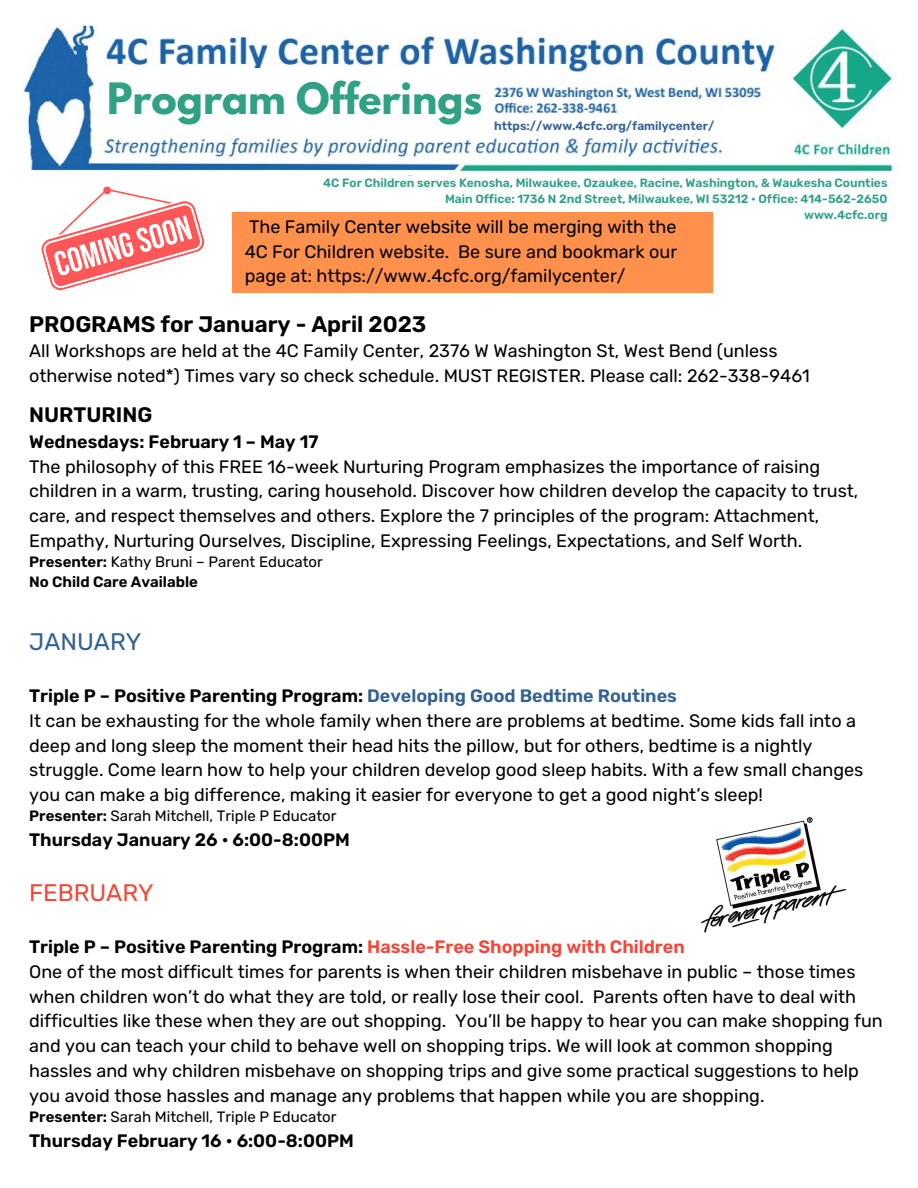
<style>
.page{position:relative;width:918px;height:1188px;background:#fff}
.page>*{position:absolute;margin:0;border:0;box-sizing:border-box;transform-origin:0 0}
.t1{font:700 38.25px "League Spartan";color:#31a186}
.t2{font:24px "Rubik";color:#f04839}
.t3{font:24px "Rubik";color:#336192}
.t4{font:600 22.5px "Rubik";color:#000}
.t5{font:600 21px "Rubik";color:#000}
.t6{font:18px/24.8px "Rubik";color:#000}
.t7{font:600 18px "Rubik";color:#000}
.t8{font:15px "Rubik";color:#000}
.t9{font:600 15px/20.2px "Rubik";color:#000}
.t10{font:600 12px/16px "Rubik";color:#31a186;text-align:right}
.t11{font:600 12px "Rubik";color:#336192}
.s1{font-weight:400}
.s2{font-weight:600}
.s3{font-weight:600;color:#336192}
.s4{font-weight:600;color:#f04839}
</style>
<div class="page">
<img style="left:22px;top:24px;width:872px;height:152px">
<div style="left:494px;top:114px;width:228px;height:22px;background:#fff"></div>
<img style="left:701px;top:817px;width:145px;height:116px">
<div style="left:101px;top:68px;width:387px;height:65px;background:#fff"></div>
<svg style="left:29px;top:165px;width:178px;height:126px"></svg>
<div style="left:232px;top:212px;width:480px;height:80px;background:#ff914d"></div>
<h1 class="t1" style="left:107px;top:80px;width:377px">Program Offerings</h1>
<p class="t11" style="left:494px;top:119px;width:222px">https://www.4cfc.org/familycenter/</p>
<p class="t10" style="left:323px;top:175px;width:566px">4C For Children serves Kenosha, Milwaukee, Ozaukee, Racine, Washington, &amp; Waukesha Counties<br>Main Office: 1736 N 2nd Street, Milwaukee, WI 53212 • Office: 414-562-2650<br>www.4cfc.org</p>
<p class="t6" style="left:245px;top:214px;width:434px;text-align:justify">The Family Center website will be merging with the 4C For Children website. Be sure and bookmark our page at: https://www.4cfc.org/familycenter/</p>
<p class="t4" style="left:29px;top:311px;width:399px">PROGRAMS for January - April 2023</p>
<p class="t6" style="left:29px;top:339px;width:782px">All Workshops are held at the 4C Family Center, 2376 W Washington St, West Bend (unless otherwise noted*) Times vary so check schedule. MUST REGISTER. Please call: 262-338-9461</p>
<p class="t5" style="left:29px;top:402px;width:125px">NURTURING</p>
<p class="t7" style="left:29px;top:431px;width:291px">Wednesdays: February 1 – May 17</p>
<p class="t6" style="left:29px;top:454px;width:831px">The philosophy of this FREE 16-week Nurturing Program emphasizes the importance of raising children in a warm, trusting, caring household. Discover how children develop the capacity to trust, care, and respect themselves and others. Explore the 7 principles of the program: Attachment, Empathy, Nurturing Ourselves, Discipline, Expressing Feelings, Expectations, and Self Worth.</p>
<p class="t9" style="left:29px;top:552px;width:295px">Presenter: <span class="s1">Kathy Bruni – Parent Educator<br></span>No Child Care Available</p>
<h2 class="t3" style="left:29px;top:628px;width:114px">JANUARY</h2>
<p class="t6" style="left:29px;top:684px;width:836px"><span class="s2">Triple P – Positive Parenting Program:</span> <span class="s3">Developing Good Bedtime Routines<br></span>It can be exhausting for the whole family when there are problems at bedtime. Some kids fall into a deep and long sleep the moment their head hits the pillow, but for others, bedtime is a nightly struggle. Come learn how to help your children develop good sleep habits. With a few small changes you can make a big difference, making it easier for everyone to get a good night’s sleep!</p>
<p class="t8" style="left:29px;top:807px;width:309px"><span class="s2">Presenter:</span> Sarah Mitchell, Triple P Educator</p>
<p class="t7" style="left:29px;top:829px;width:322px">Thursday January 26 • 6:00-8:00PM</p>
<h2 class="t2" style="left:29px;top:879px;width:126px">FEBRUARY</h2>
<p class="t6" style="left:29px;top:935px;width:855px"><span class="s2">Triple P – Positive Parenting Program:</span> <span class="s4">Hassle-Free Shopping with Children<br></span>One of the most difficult times for parents is when their children misbehave in public – those times when children won’t do what they are told, or really lose their cool. Parents often have to deal with difficulties like these when they are out shopping. You’ll be happy to hear you can make shopping fun and you can teach your child to behave well on shopping trips. We will look at common shopping hassles and why children misbehave on shopping trips and give some practical suggestions to help you avoid those hassles and manage any problems that happen while you are shopping.</p>
<p class="t8" style="left:29px;top:1108px;width:309px"><span class="s2">Presenter:</span> Sarah Mitchell, Triple P Educator</p>
<p class="t7" style="left:29px;top:1130px;width:326px">Thursday February 16 • 6:00-8:00PM</p>
</div>
